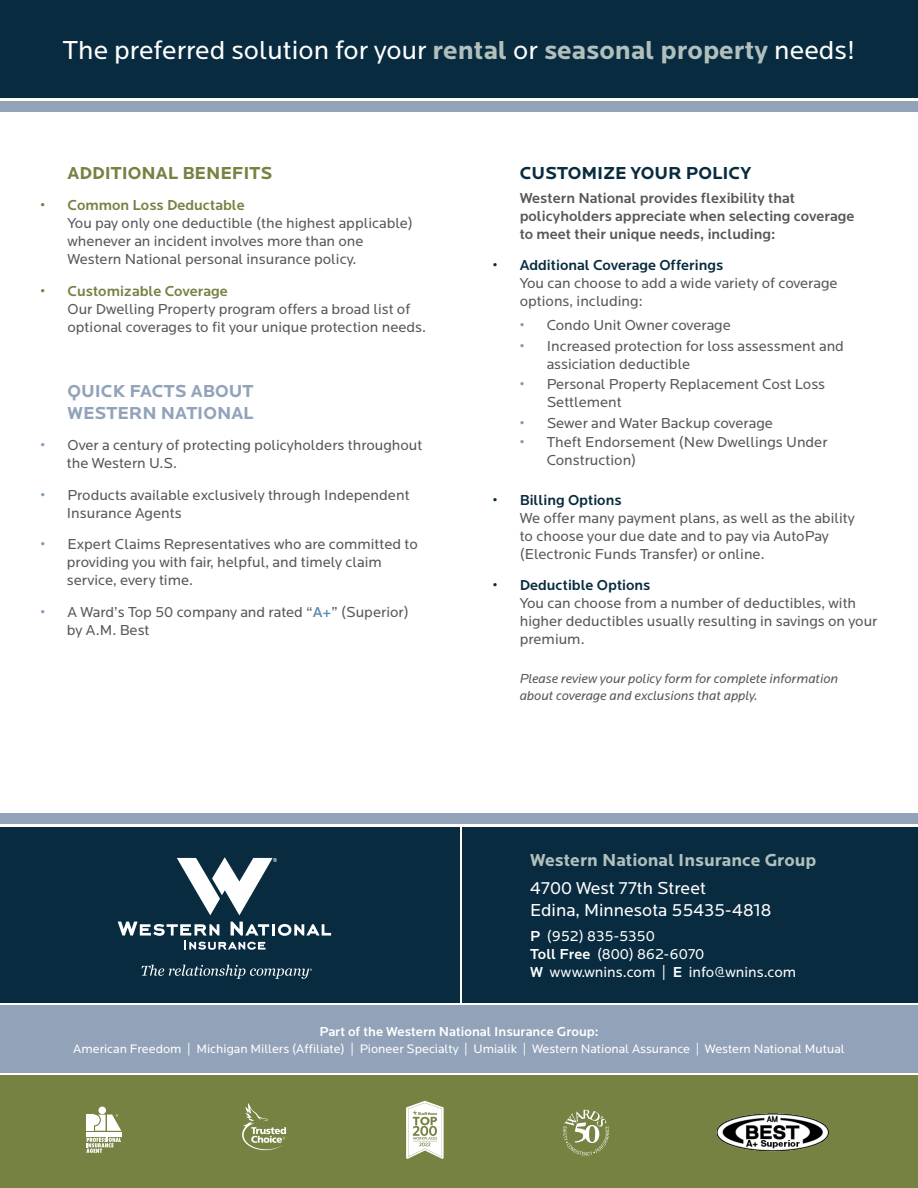
<style>
.page{position:relative;width:918px;height:1188px;background:#fff}
.page>*{position:absolute;margin:0;border:0;box-sizing:border-box;transform-origin:0 0}
.The_preferred{font:27px "Locator";color:#fff}
.t1{font:18px "Locator";color:#fff}
.t2{font:700 18px/21.6px "Locator";color:#92a2b9}
.t3{font:700 18px "Locator";color:#b1c0bc}
.t4{font:700 18px "Locator";color:#092b3f}
.t5{font:700 18px "Locator";color:#758242}
.Body_Copy{font:15px/18px "Locator";color:#57585a}
.t6{font:500 15px/18px "Locator";color:#57585a}
.t7{font:15px "Locator";color:#fff}
.t8{font:500 15px "Locator";color:#092b3f}
.t9{font:500 15px "Locator";color:#758242}
.Body_Copy-2{font:italic 13.5px/16.5px "Locator";color:#57585a}
.t10{font:500 13.5px "Locator";color:#fff}
.t11{font:12.75px "Locator";color:#fff}
.s1{font-weight:700;color:#b1c0bc}
.s2{color:#7d9abe}
.s3{font-weight:500;color:#618eb4}
.s4{font-weight:500}
</style>
<div class="page">
<div style="left:0;top:1076px;width:918px;height:112px;background:#758242"></div>
<div style="left:0;top:0;width:918px;height:98px;background:#092b3f"></div>
<div style="left:0;top:101px;width:918px;height:10px;background:#92a2b9"></div>
<div style="left:0;top:813px;width:918px;height:11px;background:#92a2b9"></div>
<div style="left:0;top:1006px;width:918px;height:67px;background:#92a2b9"></div>
<div style="left:463px;top:827px;width:455px;height:175px;background:#092b3f"></div>
<div style="left:0;top:827px;width:459px;height:175px;background:#092b3f"></div>
<svg style="left:141px;top:965px;width:171px;height:14px"></svg>
<svg style="left:118px;top:922px;width:213px;height:28px"></svg>
<svg style="left:177px;top:857px;width:100px;height:58px"></svg>
<svg style="left:406px;top:1101px;width:38px;height:58px"></svg>
<img style="left:716px;top:1113px;width:113px;height:39px">
<svg style="left:242px;top:1103px;width:44px;height:47px"></svg>
<div style="left:86px;top:1115px;width:8px;height:16px;background:#fff"></div>
<div style="left:89px;top:1115px;width:11px;height:10px;background:#fff;border-radius:50%"></div>
<div style="left:98px;top:1107px;width:8px;height:7px;background:#fff;border-radius:50%"></div>
<hr style="left:86px;top:1132px;width:36px;height:4px;background:#fff">
<svg style="left:86px;top:1138px;width:35px;height:15px"></svg>
<svg style="left:95px;top:1114px;width:26px;height:17px"></svg>
<svg style="left:563px;top:1110px;width:46px;height:46px"></svg>
<p class="The_preferred" style="left:63px;top:36px;width:794px">The preferred solution for your <span class="s1">rental</span> or <span class="s1">seasonal property</span> needs!</p>
<p class="t5" style="left:68px;top:163px;width:206px">ADDITIONAL BENEFITS</p>
<p class="t9" style="left:40px;top:197px;width:206px">• Common Loss Deductable</p>
<p class="Body_Copy" style="left:68px;top:215px;width:347px">You pay only one deductible (the highest applicable) whenever an incident involves more than one<br>Western National personal insurance policy.</p>
<p class="t9" style="left:40px;top:283px;width:189px">• Customizable Coverage</p>
<p class="Body_Copy" style="left:68px;top:300px;width:360px">Our Dwelling Property program offers a broad list of optional coverages to fit your unique protection needs.</p>
<p class="t2" style="left:68px;top:381px;width:188px">QUICK FACTS ABOUT<br>WESTERN NATIONAL</p>
<p class="Body_Copy" style="left:67px;top:437px;width:357px;text-indent:-26px"><span class="s2">•</span> Over a century of protecting policyholders throughout the Western U.S.</p>
<p class="Body_Copy" style="left:67px;top:486px;width:344px;text-indent:-26px"><span class="s2">•</span> Products available exclusively through Independent<br>Insurance Agents</p>
<p class="Body_Copy" style="left:67px;top:536px;width:352px;text-indent:-26px"><span class="s2">•</span> Expert Claims Representatives who are committed to providing you with fair, helpful, and timely claim service, every time.</p>
<p class="Body_Copy" style="left:67px;top:603px;width:343px;text-indent:-26px"><span class="s2">•</span> A Ward’s Top 50 company and rated “<span class="s3">A+</span>” (Superior) by A.M. Best</p>
<p class="t4" style="left:520px;top:163px;width:233px">CUSTOMIZE YOUR POLICY</p>
<p class="t6" style="left:520px;top:189px;width:336px">Western National provides flexibility that policyholders appreciate when selecting coverage to meet their unique needs, including:</p>
<p class="t8" style="left:493px;top:257px;width:232px">• Additional Coverage Offerings</p>
<p class="Body_Copy" style="left:520px;top:275px;width:319px">You can choose to add a wide variety of coverage options, including:</p>
<p class="Body_Copy" style="left:520px;top:317px;width:213px"><span class="s2">•</span> Condo Unit Owner coverage</p>
<p class="Body_Copy" style="left:547px;top:338px;width:299px;text-indent:-27px"><span class="s2">•</span> Increased protection for loss assessment and assiciation deductible</p>
<p class="Body_Copy" style="left:547px;top:375px;width:280px;text-indent:-27px"><span class="s2">•</span> Personal Property Replacement Cost Loss<br>Settlement</p>
<p class="Body_Copy" style="left:520px;top:414px;width:255px"><span class="s2">•</span> Sewer and Water Backup coverage</p>
<p class="Body_Copy" style="left:547px;top:434px;width:282px;text-indent:-27px"><span class="s2">•</span> Theft Endorsement (New Dwellings Under<br>Construction)</p>
<p class="t8" style="left:493px;top:492px;width:130px">• Billing Options</p>
<p class="Body_Copy" style="left:520px;top:509px;width:337px">We offer many payment plans, as well as the ability to choose your due date and to pay via AutoPay (Electronic Funds Transfer) or online.</p>
<p class="t8" style="left:493px;top:577px;width:159px">• Deductible Options</p>
<p class="Body_Copy" style="left:520px;top:595px;width:359px">You can choose from a number of deductibles, with higher deductibles usually resulting in savings on your premium.</p>
<p class="Body_Copy-2" style="left:520px;top:671px;width:320px">Please review your policy form for complete information about coverage and exclusions that apply.</p>
<p class="t3" style="left:530px;top:850px;width:288px">Western National Insurance Group</p>
<p class="t1" style="left:530px;top:879px;width:177px">4700 West 77th Street</p>
<p class="t1" style="left:530px;top:900px;width:243px">Edina, Minnesota 55435-4818</p>
<p class="t7" style="left:530px;top:928px;width:126px"><span class="s4">P</span> (952) 835-5350</p>
<p class="t7" style="left:530px;top:946px;width:176px"><span class="s4">Toll Free</span> (800) 862-6070</p>
<p class="t7" style="left:530px;top:964px;width:268px"><span class="s4">W</span> www.wnins.com | <span class="s4">E</span> info@wnins.com</p>
<p class="t10" style="left:319px;top:1024px;width:281px">Part of the Western National Insurance Group:</p>
<p class="t11" style="left:73px;top:1042px;width:773px">American Freedom | Michigan Millers (Affiliate) | Pioneer Specialty | Umialik | Western National Assurance | Western National Mutual</p>
</div>
